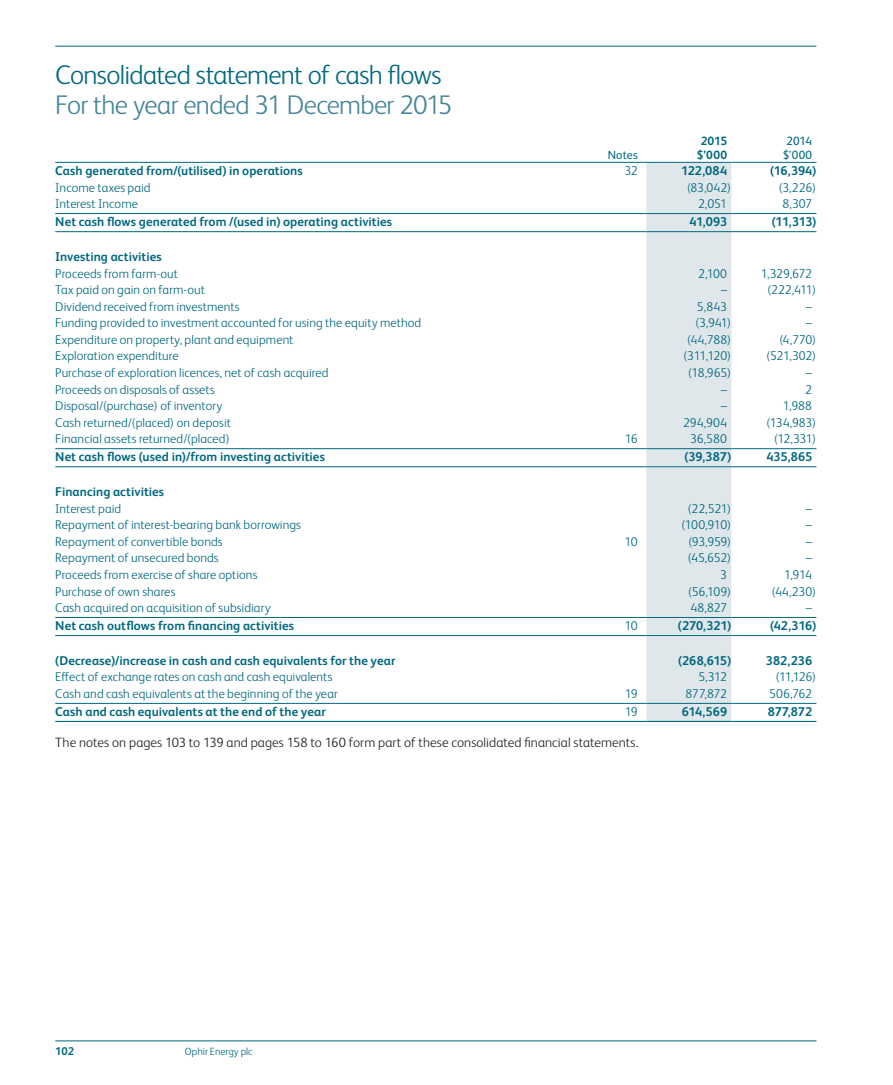
<style>
.page{position:relative;width:893px;height:1085px;background:#fff}
.page>*{position:absolute;margin:0;border:0;box-sizing:border-box;transform-origin:0 0}
.t1{font:300 27px "FS Albert Pro";letter-spacing:-.025em;color:#00687f}
.t2{font:300 27px "FS Albert Pro";letter-spacing:-.025em;color:#47869a}
.t3{font:300 13.5px "FS Albert Pro";letter-spacing:.005em;color:#231f20}
.t4{font:300 12.75px "FS Albert Pro";letter-spacing:.005em;color:#00687f}
.t5{font:700 12.75px "FS Albert Pro";letter-spacing:.005em;color:#00687f}
.t6{font:12px/13.5px "FS Albert Pro";color:#00687f;text-align:center}
.t7{font:700 12px/13.5px "FS Albert Pro";letter-spacing:.01em;color:#00687f;text-align:center}
.t8{font:700 11.25px "FS Albert Pro";color:#00687f}
.t9{font:300 10.5px "FS Albert Pro";color:#00687f}
</style>
<div class="page">
<div style="left:646px;top:163px;width:85px;height:557px;background:#e0e7eb"></div>
<hr style="left:55px;top:213px;width:502px;height:1px;background:#00687f">
<hr style="left:557px;top:213px;width:89px;height:1px;background:#00687f">
<hr style="left:646px;top:213px;width:85px;height:1px;background:#00687f">
<hr style="left:731px;top:213px;width:85px;height:1px;background:#00687f">
<hr style="left:55px;top:231px;width:502px;height:1px;background:#00687f">
<hr style="left:557px;top:231px;width:89px;height:1px;background:#00687f">
<hr style="left:646px;top:231px;width:85px;height:1px;background:#00687f">
<hr style="left:731px;top:231px;width:85px;height:1px;background:#00687f">
<hr style="left:55px;top:448px;width:502px;height:1px;background:#00687f">
<hr style="left:557px;top:448px;width:89px;height:1px;background:#00687f">
<hr style="left:646px;top:448px;width:85px;height:1px;background:#00687f">
<hr style="left:731px;top:448px;width:85px;height:1px;background:#00687f">
<hr style="left:55px;top:466px;width:502px;height:1px;background:#00687f">
<hr style="left:557px;top:466px;width:89px;height:1px;background:#00687f">
<hr style="left:646px;top:466px;width:85px;height:1px;background:#00687f">
<hr style="left:731px;top:466px;width:85px;height:1px;background:#00687f">
<hr style="left:55px;top:617px;width:502px;height:1px;background:#00687f">
<hr style="left:557px;top:617px;width:89px;height:1px;background:#00687f">
<hr style="left:646px;top:617px;width:85px;height:1px;background:#00687f">
<hr style="left:731px;top:617px;width:85px;height:1px;background:#00687f">
<hr style="left:55px;top:635px;width:502px;height:1px;background:#00687f">
<hr style="left:557px;top:635px;width:89px;height:1px;background:#00687f">
<hr style="left:646px;top:635px;width:85px;height:1px;background:#00687f">
<hr style="left:731px;top:635px;width:85px;height:1px;background:#00687f">
<hr style="left:55px;top:703px;width:502px;height:1px;background:#00687f">
<hr style="left:557px;top:703px;width:89px;height:1px;background:#00687f">
<hr style="left:646px;top:703px;width:85px;height:1px;background:#00687f">
<hr style="left:731px;top:703px;width:85px;height:1px;background:#00687f">
<hr style="left:55px;top:720px;width:502px;height:2px;background:#00687f">
<hr style="left:557px;top:720px;width:89px;height:2px;background:#00687f">
<hr style="left:646px;top:720px;width:85px;height:2px;background:#00687f">
<hr style="left:731px;top:720px;width:85px;height:2px;background:#00687f">
<hr style="left:55px;top:162px;width:502px;height:1px;background:#00687f">
<hr style="left:557px;top:162px;width:89px;height:1px;background:#00687f">
<hr style="left:646px;top:162px;width:85px;height:1px;background:#00687f">
<hr style="left:731px;top:162px;width:85px;height:1px;background:#00687f">
<hr style="left:55px;top:46px;width:761px;height:1px;background:#00687f">
<hr style="left:55px;top:1040px;width:761px;height:1px;background:#00687f">
<h1 class="t1" style="left:55px;top:56px;width:388px">Consolidated statement of cash flows</h1>
<h1 class="t2" style="left:55px;top:86px;width:398px">For the year ended 31 December 2015</h1>
<p class="t6" style="left:608px;top:147px;width:32px">Notes</p>
<p class="t7" style="left:697px;top:134px;width:32px">2015 $’000</p>
<p class="t6" style="left:783px;top:133px;width:31px">2014 $’000</p>
<p class="t5" style="left:55px;top:162px;width:249px">Cash generated from/(utilised) in operations</p>
<p class="t4" style="left:624px;top:162px;width:15px">32</p>
<p class="t5" style="left:681px;top:162px;width:47px">122,084</p>
<p class="t5" style="left:770px;top:162px;width:48px">(16,394)</p>
<p class="t4" style="left:55px;top:179px;width:97px">Income taxes paid</p>
<p class="t4" style="left:687px;top:179px;width:46px">(83,042)</p>
<p class="t4" style="left:778px;top:179px;width:39px">(3,226)</p>
<p class="t4" style="left:55px;top:195px;width:84px">Interest Income</p>
<p class="t4" style="left:698px;top:195px;width:31px">2,051</p>
<p class="t4" style="left:782px;top:195px;width:31px">8,307</p>
<p class="t5" style="left:55px;top:213px;width:338px">Net cash flows generated from /(used in) operating activities</p>
<p class="t5" style="left:689px;top:213px;width:39px">41,093</p>
<p class="t5" style="left:772px;top:213px;width:46px">(11,313)</p>
<p class="t5" style="left:55px;top:248px;width:108px">Investing activities</p>
<p class="t4" style="left:55px;top:264px;width:124px">Proceeds from farm-out</p>
<p class="t4" style="left:698px;top:264px;width:30px">2,100</p>
<p class="t4" style="left:761px;top:264px;width:53px">1,329,672</p>
<p class="t4" style="left:55px;top:281px;width:151px">Tax paid on gain on farm-out</p>
<p class="t4" style="left:721px;top:281px;width:8px">–</p>
<p class="t4" style="left:767px;top:281px;width:50px">(222,411)</p>
<p class="t4" style="left:55px;top:297px;width:186px">Dividend received from investments</p>
<p class="t4" style="left:697px;top:297px;width:32px">5,843</p>
<p class="t4" style="left:806px;top:297px;width:8px">–</p>
<p class="t4" style="left:55px;top:314px;width:367px">Funding provided to investment accounted for using the equity method</p>
<p class="t4" style="left:695px;top:314px;width:38px">(3,941)</p>
<p class="t4" style="left:806px;top:314px;width:8px">–</p>
<p class="t4" style="left:55px;top:331px;width:240px">Expenditure on property, plant and equipment</p>
<p class="t4" style="left:687px;top:331px;width:46px">(44,788)</p>
<p class="t4" style="left:779px;top:331px;width:39px">(4,770)</p>
<p class="t4" style="left:55px;top:347px;width:125px">Exploration expenditure</p>
<p class="t4" style="left:683px;top:347px;width:50px">(311,120)</p>
<p class="t4" style="left:766px;top:347px;width:52px">(521,302)</p>
<p class="t4" style="left:55px;top:364px;width:275px">Purchase of exploration licences, net of cash acquired</p>
<p class="t4" style="left:688px;top:364px;width:45px">(18,965)</p>
<p class="t4" style="left:806px;top:364px;width:8px">–</p>
<p class="t4" style="left:55px;top:380px;width:161px">Proceeds on disposals of assets</p>
<p class="t4" style="left:721px;top:380px;width:8px">–</p>
<p class="t4" style="left:805px;top:380px;width:8px">2</p>
<p class="t4" style="left:55px;top:397px;width:169px">Disposal/(purchase) of inventory</p>
<p class="t4" style="left:721px;top:397px;width:8px">–</p>
<p class="t4" style="left:783px;top:397px;width:31px">1,988</p>
<p class="t4" style="left:55px;top:413px;width:177px">Cash returned/(placed) on deposit</p>
<p class="t4" style="left:683px;top:413px;width:45px">294,904</p>
<p class="t4" style="left:766px;top:413px;width:52px">(134,983)</p>
<p class="t4" style="left:55px;top:430px;width:176px">Financial assets returned/(placed)</p>
<p class="t4" style="left:625px;top:430px;width:15px">16</p>
<p class="t4" style="left:690px;top:430px;width:39px">36,580</p>
<p class="t4" style="left:774px;top:430px;width:44px">(12,331)</p>
<p class="t5" style="left:55px;top:448px;width:271px">Net cash flows (used in)/from investing activities</p>
<p class="t5" style="left:684px;top:448px;width:48px">(39,387)</p>
<p class="t5" style="left:766px;top:448px;width:47px">435,865</p>
<p class="t5" style="left:55px;top:482px;width:110px">Financing activities</p>
<p class="t4" style="left:55px;top:499px;width:67px">Interest paid</p>
<p class="t4" style="left:687px;top:499px;width:45px">(22,521)</p>
<p class="t4" style="left:806px;top:499px;width:8px">–</p>
<p class="t4" style="left:55px;top:516px;width:247px">Repayment of interest-bearing bank borrowings</p>
<p class="t4" style="left:681px;top:516px;width:52px">(100,910)</p>
<p class="t4" style="left:806px;top:516px;width:8px">–</p>
<p class="t4" style="left:55px;top:532px;width:169px">Repayment of convertible bonds</p>
<p class="t4" style="left:625px;top:532px;width:15px">10</p>
<p class="t4" style="left:688px;top:532px;width:45px">(93,959)</p>
<p class="t4" style="left:806px;top:532px;width:8px">–</p>
<p class="t4" style="left:55px;top:549px;width:165px">Repayment of unsecured bonds</p>
<p class="t4" style="left:688px;top:549px;width:45px">(45,652)</p>
<p class="t4" style="left:806px;top:549px;width:8px">–</p>
<p class="t4" style="left:55px;top:565px;width:204px">Proceeds from exercise of share options</p>
<p class="t4" style="left:720px;top:565px;width:8px">3</p>
<p class="t4" style="left:784px;top:565px;width:30px">1,914</p>
<p class="t4" style="left:55px;top:582px;width:122px">Purchase of own shares</p>
<p class="t4" style="left:688px;top:582px;width:45px">(56,109)</p>
<p class="t4" style="left:771px;top:582px;width:46px">(44,230)</p>
<p class="t4" style="left:55px;top:599px;width:217px">Cash acquired on acquisition of subsidiary</p>
<p class="t4" style="left:691px;top:599px;width:38px">48,827</p>
<p class="t4" style="left:806px;top:599px;width:8px">–</p>
<p class="t5" style="left:55px;top:616px;width:240px">Net cash outflows from financing activities</p>
<p class="t4" style="left:625px;top:617px;width:15px">10</p>
<p class="t5" style="left:678px;top:616px;width:55px">(270,321)</p>
<p class="t5" style="left:770px;top:616px;width:48px">(42,316)</p>
<p class="t5" style="left:55px;top:651px;width:342px">(Decrease)/increase in cash and cash equivalents for the year</p>
<p class="t5" style="left:678px;top:651px;width:55px">(268,615)</p>
<p class="t5" style="left:766px;top:651px;width:48px">382,236</p>
<p class="t4" style="left:55px;top:668px;width:279px">Effect of exchange rates on cash and cash equivalents</p>
<p class="t4" style="left:698px;top:668px;width:30px">5,312</p>
<p class="t4" style="left:775px;top:668px;width:42px">(11,126)</p>
<p class="t4" style="left:55px;top:684px;width:284px">Cash and cash equivalents at the beginning of the year</p>
<p class="t4" style="left:625px;top:684px;width:14px">19</p>
<p class="t4" style="left:685px;top:684px;width:43px">877,872</p>
<p class="t4" style="left:769px;top:684px;width:45px">506,762</p>
<p class="t5" style="left:55px;top:702px;width:272px">Cash and cash equivalents at the end of the year</p>
<p class="t4" style="left:625px;top:702px;width:14px">19</p>
<p class="t5" style="left:682px;top:702px;width:47px">614,569</p>
<p class="t5" style="left:768px;top:702px;width:46px">877,872</p>
<p class="t3" style="left:55px;top:732px;width:585px">The notes on pages 103 to 139 and pages 158 to 160 form part of these consolidated financial statements.</p>
<p class="t8" style="left:55px;top:1043px;width:20px">102</p>
<p class="t9" style="left:185px;top:1044px;width:69px">Ophir Energy plc</p>
</div>
